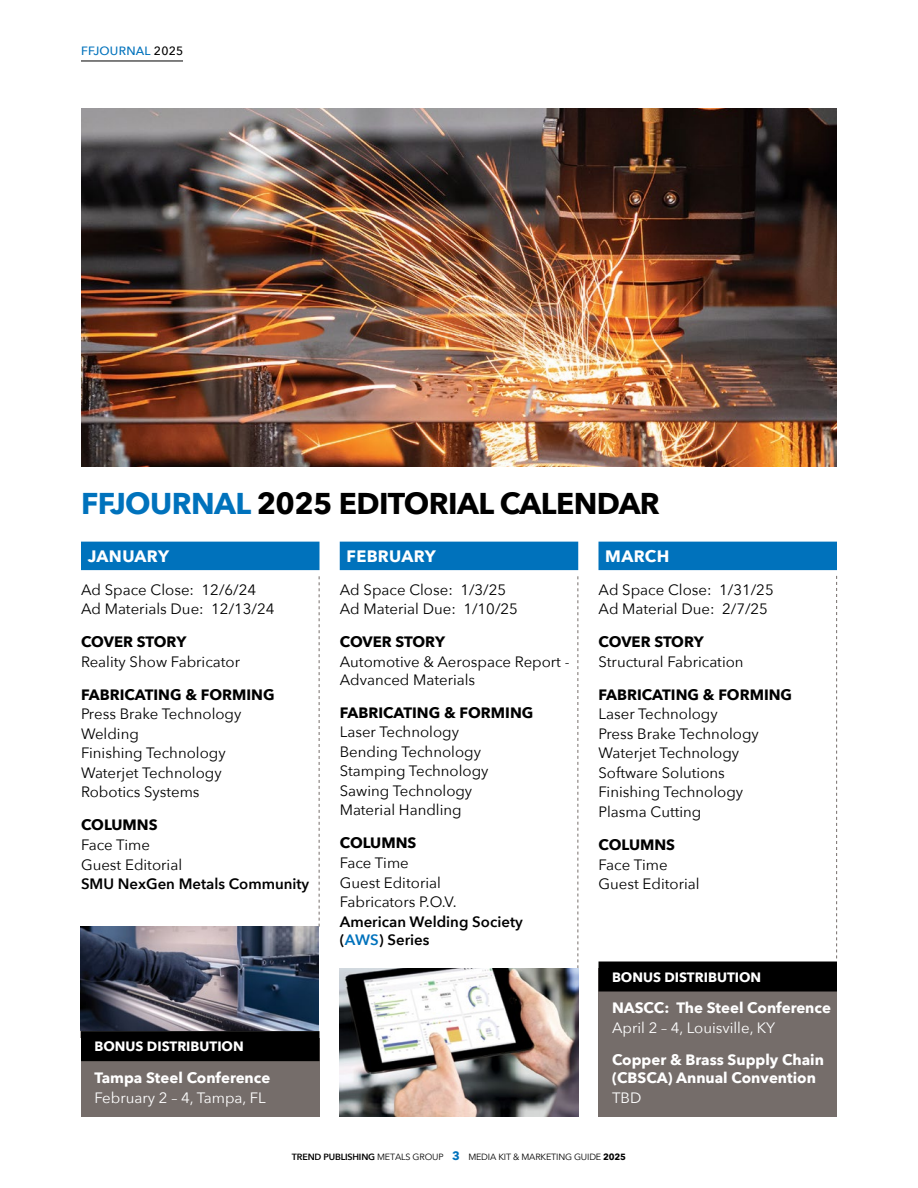
<style>
.page{position:relative;width:918px;height:1188px;background:#fff}
.page>*{position:absolute;margin:0;border:0;box-sizing:border-box;transform-origin:0 0}
.t1{font:700 30px "Avenir Next";letter-spacing:-.02em;color:#000}
.t2{font:700 16.5px "Avenir Next";letter-spacing:.02em;color:#fff}
.t3{font:15px/19.5px "Avenir Next";color:#000}
.t4{font:700 15px "Avenir Next";color:#000}
.t5{font:700 15px/18px "Avenir Next";color:#fff}
.t6{font:600 15px/18px "Avenir Next";color:#000}
.t7{font:15px "Avenir Next";color:#fff}
.t8{font:700 13.5px "Avenir Next";color:#fff}
.t9{font:500 12px "Avenir Next";letter-spacing:.02em;color:#0072bc}
.t10{font:9px "Avenir Next";letter-spacing:-.02em;color:#000}
.s1{color:#000}
.s2{color:#0072bc}
.s3{font-weight:600}
.s4{font-weight:700;font-size:12px;color:#0072bc}
.s5{font-weight:700}
</style>
<div class="page">
<hr style="left:81px;top:61px;width:102px;height:1px;background:#000">
<img style="left:81px;top:108px;width:756px;height:358px">
<div style="left:81px;top:542px;width:239px;height:28px;background:#0072bc"></div>
<div style="left:340px;top:542px;width:238px;height:28px;background:#0072bc"></div>
<div style="left:598px;top:542px;width:239px;height:28px;background:#0072bc"></div>
<svg style="left:319px;top:576px;width:1px;height:351px"></svg>
<svg style="left:578px;top:576px;width:1px;height:392px"></svg>
<svg style="left:836px;top:576px;width:1px;height:383px"></svg>
<img style="left:340px;top:968px;width:238px;height:149px">
<img style="left:80px;top:927px;width:239px;height:104px">
<div style="left:81px;top:1038px;width:239px;height:79px;background:#756d6a"></div>
<div style="left:81px;top:1031px;width:239px;height:30px;background:#000"></div>
<div style="left:598px;top:968px;width:239px;height:149px;background:#756d6a"></div>
<div style="left:598px;top:962px;width:239px;height:30px;background:#000"></div>
<p class="t9" style="left:81px;top:41px;width:104px">FFJOURNAL <span class="s1">2025</span></p>
<h1 class="t1" style="left:81px;top:477px;width:580px"><span class="s2">FFJOURNAL</span> 2025 EDITORIAL CALENDAR</h1>
<p class="t2" style="left:88px;top:542px;width:83px">JANUARY</p>
<p class="t3" style="left:81px;top:579px;width:195px">Ad Space Close: 12/6/24<br>Ad Materials Due: 12/13/24</p>
<p class="t4" style="left:81px;top:629px;width:107px">COVER STORY</p>
<p class="t3" style="left:81px;top:651px;width:161px">Reality Show Fabricator</p>
<p class="t4" style="left:81px;top:682px;width:195px">FABRICATING &amp; FORMING</p>
<p class="t3" style="left:81px;top:704px;width:162px">Press Brake Technology<br>Welding<br>Finishing Technology<br>Waterjet Technology<br>Robotics Systems</p>
<p class="t4" style="left:81px;top:812px;width:78px">COLUMNS</p>
<p class="t3" style="left:81px;top:834px;width:103px">Face Time<br>Guest Editorial</p>
<p class="t6" style="left:81px;top:874px;width:230px">SMU NexGen Metals Community</p>
<p class="t2" style="left:605px;top:542px;width:66px">MARCH</p>
<p class="t3" style="left:598px;top:579px;width:177px">Ad Space Close: 1/31/25<br>Ad Material Due: 2/7/25</p>
<p class="t4" style="left:598px;top:629px;width:107px">COVER STORY</p>
<p class="t3" style="left:598px;top:651px;width:147px">Structural Fabrication</p>
<p class="t4" style="left:598px;top:682px;width:195px">FABRICATING &amp; FORMING</p>
<p class="t3" style="left:598px;top:704px;width:162px">Laser Technology<br>Press Brake Technology<br>Waterjet Technology<br>Software Solutions<br>Finishing Technology<br>Plasma Cutting</p>
<p class="t4" style="left:598px;top:832px;width:78px">COLUMNS</p>
<p class="t3" style="left:598px;top:854px;width:103px">Face Time<br>Guest Editorial</p>
<p class="t2" style="left:346px;top:542px;width:91px">FEBRUARY</p>
<p class="t3" style="left:340px;top:579px;width:180px">Ad Space Close: 1/3/25<br>Ad Material Due: 1/10/25</p>
<p class="t4" style="left:340px;top:629px;width:107px">COVER STORY</p>
<p class="t3" style="left:340px;top:652px;width:231px;line-height:18px">Automotive &amp; Aerospace Report -<br>Advanced Materials</p>
<p class="t4" style="left:340px;top:700px;width:195px">FABRICATING &amp; FORMING</p>
<p class="t3" style="left:340px;top:722px;width:150px">Laser Technology<br>Bending Technology<br>Stamping Technology<br>Sawing Technology<br>Material Handling</p>
<p class="t4" style="left:340px;top:830px;width:78px">COLUMNS</p>
<p class="t3" style="left:340px;top:852px;width:118px">Face Time<br>Guest Editorial<br>Fabricators P.O.V.</p>
<p class="t6" style="left:340px;top:912px;width:185px">American Welding Society (<span class="s2">AWS</span>) Series</p>
<p class="t8" style="left:94px;top:1035px;width:151px">BONUS DISTRIBUTION</p>
<p class="t5" style="left:94px;top:1068px;width:177px">Tampa Steel Conference</p>
<p class="t7" style="left:94px;top:1085px;width:173px">February 2 – 4, Tampa, FL</p>
<p class="t8" style="left:612px;top:965px;width:151px">BONUS DISTRIBUTION</p>
<p class="t5" style="left:612px;top:999px;width:221px">NASCC: The Steel Conference</p>
<p class="t7" style="left:612px;top:1016px;width:165px">April 2 – 4, Louisville, KY</p>
<p class="t5" style="left:612px;top:1050px;width:213px">Copper &amp; Brass Supply Chain (CBSCA) Annual Convention</p>
<p class="t7" style="left:612px;top:1085px;width:31px">TBD</p>
<p class="t10" style="left:292px;top:1149px;width:336px"><span class="s3">TREND PUBLISHING</span> METALS GROUP <span class="s4">3</span> MEDIA KIT &amp; MARKETING GUIDE <span class="s5">2025</span></p>
</div>
